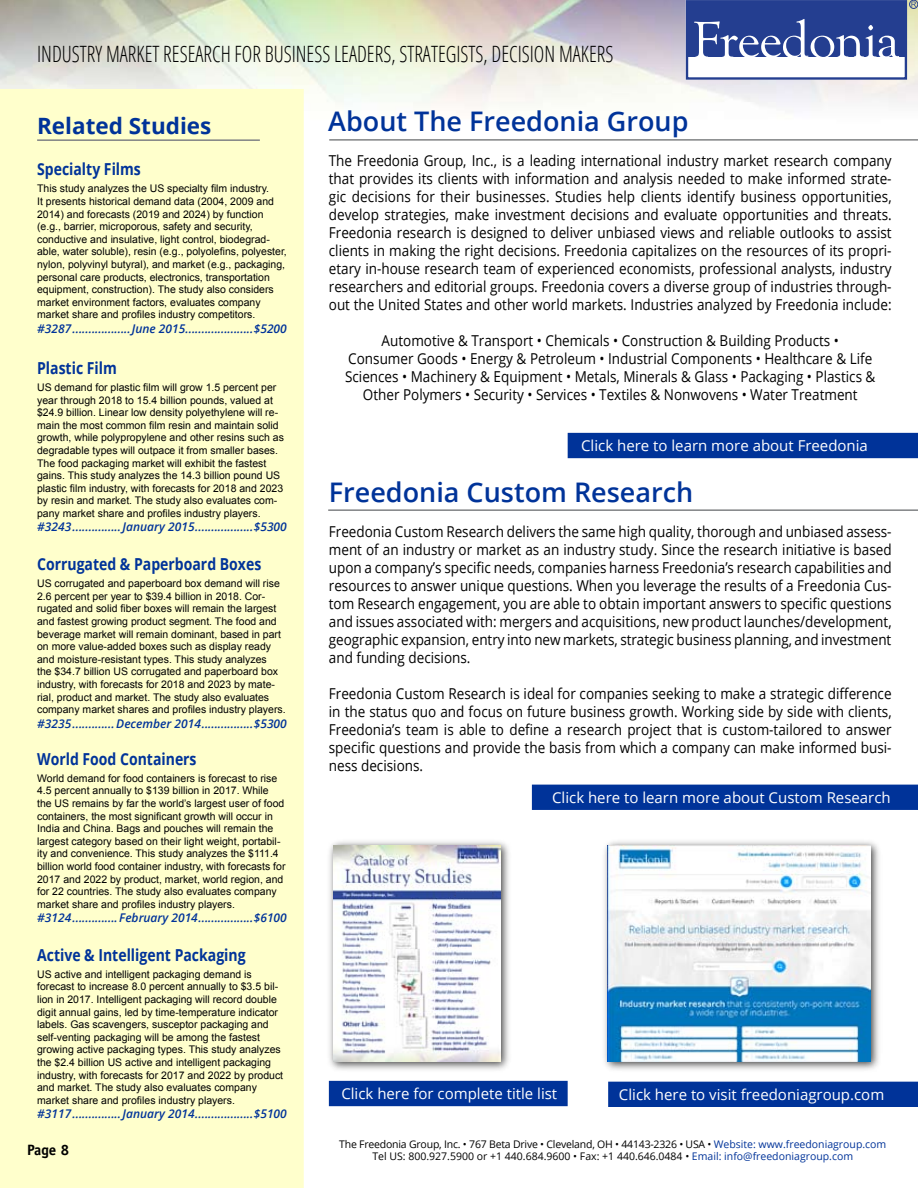
<style>
.page{position:relative;width:918px;height:1188px;background:#fff}
.page>*{position:absolute;margin:0;border:0;box-sizing:border-box;transform-origin:0 0}
.t1{font:600 27px "Open Sans";color:#039}
.t2{font:300 condensed 22.5px "Open Sans";color:#000;scale:.9 1}
.t3{font:700 22.5px "Open Sans";color:#039}
.t4{font:700 16.5px "Open Sans";color:#039;scale:.85 1}
.t5{font:15px/18px "Open Sans";color:#000;text-align:justify;scale:.9 1}
.t6{font:15px "Open Sans";color:#fff}
.t7{font:700 15px "Officina Sans";color:#000}
.t8{font:italic 600 12px "Open Sans";color:#039}
.t9{font:10.5px/12.6px "Arial";color:#000}
.t10{font:10.5px/12.6px "Open Sans";color:#000;text-align:center}
.s1{color:#039}
</style>
<div class="page">
<div style="left:0;top:89px;width:304px;height:1099px;background:#ffc"></div>
<hr style="left:329px;top:139px;width:589px;height:2px;background:#808284">
<hr style="left:37px;top:139px;width:223px;height:2px;background:#808284">
<div style="left:686px;top:0;width:221px;height:80px;border:2px solid #243e90"></div>
<div style="left:687px;top:1px;width:218px;height:56px;background:#243e90"></div>
<svg style="left:694px;top:19px;width:205px;height:38px"></svg>
<div style="left:909px;top:0;width:9px;height:9px;border:1px solid #243e90;border-radius:50%"></div>
<svg style="left:911px;top:2px;width:5px;height:5px"></svg>
<hr style="left:328px;top:509px;width:590px;height:2px;background:#808284">
<div style="left:568px;top:433px;width:350px;height:25px;background:#039"></div>
<div style="left:533px;top:785px;width:385px;height:24px;background:#039"></div>
<div style="left:532px;top:785px;width:386px;height:25px;border:2px solid #039"></div>
<div style="left:330px;top:1082px;width:237px;height:23px;background:#039"></div>
<div style="left:329px;top:1081px;width:239px;height:25px;border:2px solid #039"></div>
<div style="left:609px;top:1082px;width:309px;height:24px;background:#039"></div>
<div style="left:608px;top:1082px;width:310px;height:25px;border:2px solid #039"></div>
<div style="left:600px;top:838px;width:282px;height:236px;background:#000;opacity:.75"></div>
<img style="left:608px;top:846px;width:263px;height:216px">
<div style="left:326px;top:838px;width:187px;height:235px;background:#000;opacity:.75"></div>
<img style="left:334px;top:845px;width:167px;height:216px">
<div style="left:456px;top:892px;width:36px;height:6px;background:#2d4999"></div>
<h2 class="t2" style="left:37px;top:39px;width:642px">INDUSTRY MARKET RESEARCH FOR BUSINESS LEADERS, STRATEGISTS, DECISION MAKERS</h2>
<h2 class="t3" style="left:37px;top:110px;width:176px">Related Studies</h2>
<h3 class="t4" style="left:37px;top:158px;width:124px">Specialty Films</h3>
<p class="t9" style="left:37px;top:182px;width:251px">This study analyzes the US specialty film industry.<br>It presents historical demand data (2004, 2009 and 2014) and forecasts (2019 and 2024) by function (e.g., barrier, microporous, safety and security, conductive and insulative, light control, biodegrad&shy;able, water soluble), resin (e.g., polyolefins, polyester, nylon, polyvinyl butyral), and market (e.g., packaging, personal care products, electronics, transportation equipment, construction). The study also considers market environment factors, evaluates company market share and profiles industry competitors.</p>
<p class="t8" style="left:37px;top:320px;width:251px">#3287..................June 2015.....................$5200</p>
<h3 class="t4" style="left:37px;top:356px;width:95px">Plastic Film</h3>
<p class="t9" style="left:37px;top:381px;width:248px">US demand for plastic film will grow 1.5 percent per year through 2018 to 15.4 billion pounds, valued at $24.9 billion. Linear low density polyethylene will re&shy;main the most common film resin and maintain solid growth, while polypropylene and other resins such as degradable types will outpace it from smaller bases.<br>The food packaging market will exhibit the fastest gains. This study analyzes the 14.3 billion pound US plastic film industry, with forecasts for 2018 and 2023 by resin and market. The study also evaluates com&shy;pany market share and profiles industry players.</p>
<p class="t8" style="left:37px;top:519px;width:251px">#3243...............January 2015..................$5300</p>
<h3 class="t4" style="left:37px;top:553px;width:265px">Corrugated &amp; Paperboard Boxes</h3>
<p class="t9" style="left:37px;top:577px;width:250px">US corrugated and paperboard box demand will rise 2.6 percent per year to $39.4 billion in 2018. Cor&shy;rugated and solid fiber boxes will remain the largest and fastest growing product segment. The food and beverage market will remain dominant, based in part on more value-added boxes such as display ready and moisture-resistant types. This study analyzes<br>the $34.7 billion US corrugated and paperboard box industry, with forecasts for 2018 and 2023 by mate&shy;rial, product and market. The study also evaluates company market shares and profiles industry players.</p>
<p class="t8" style="left:37px;top:715px;width:251px">#3235.............December 2014................$5300</p>
<h3 class="t4" style="left:37px;top:747px;width:189px">World Food Containers</h3>
<p class="t9" style="left:37px;top:772px;width:250px">World demand for food containers is forecast to rise 4.5 percent annually to $139 billion in 2017. While the US remains by far the world’s largest user of food containers, the most significant growth will occur in India and China. Bags and pouches will remain the largest category based on their light weight, portabil&shy;ity and convenience. This study analyzes the $111.4 billion world food container industry, with forecasts for 2017 and 2022 by product, market, world region, and for 22 countries. The study also evaluates company market share and profiles industry players.</p>
<p class="t8" style="left:37px;top:910px;width:251px">#3124..............February 2014.................$6100</p>
<h3 class="t4" style="left:37px;top:943px;width:247px">Active &amp; Intelligent Packaging</h3>
<p class="t9" style="left:37px;top:968px;width:248px">US active and intelligent packaging demand is forecast to increase 8.0 percent annually to $3.5 bil&shy;lion in 2017. Intelligent packaging will record double digit annual gains, led by time-temperature indicator labels. Gas scavengers, susceptor packaging and self-venting packaging will be among the fastest growing active packaging types. This study analyzes the $2.4 billion US active and intelligent packaging industry, with forecasts for 2017 and 2022 by product and market. The study also evaluates company market share and profiles industry players.</p>
<p class="t8" style="left:37px;top:1106px;width:251px">#3117...............January 2014..................$5100</p>
<h3 class="t7" style="left:27px;top:1140px;width:44px">Page 8</h3>
<h1 class="t1" style="left:328px;top:103px;width:362px">About The Freedonia Group</h1>
<p class="t5" style="left:329px;top:151px;width:627px">The Freedonia Group, Inc., is a leading international industry market research company that provides its clients with information and analysis needed to make informed strate&shy;gic decisions for their businesses. Studies help clients identify business opportunities, develop strategies, make investment decisions and evaluate opportunities and threats.<br>Freedonia research is designed to deliver unbiased views and reliable outlooks to assist clients in making the right decisions. Freedonia capitalizes on the resources of its propri&shy;etary in-house research team of experienced economists, professional analysts, industry researchers and editorial groups. Freedonia covers a diverse group of industries through&shy;out the United States and other world markets. Industries analyzed by Freedonia include:</p>
<p class="t5" style="left:345px;top:331px;width:591px;text-align:center">Automotive &amp; Transport • Chemicals • Construction &amp; Building Products •<br>Consumer Goods • Energy &amp; Petroleum • Industrial Components • Healthcare &amp; Life Sciences • Machinery &amp; Equipment • Metals, Minerals &amp; Glass • Packaging • Plastics &amp; Other Polymers • Security • Services • Textiles &amp; Nonwovens • Water Treatment</p>
<h3 class="t6" style="left:581px;top:435px;width:288px">Click here to learn more about Freedonia</h3>
<h1 class="t1" style="left:329px;top:474px;width:366px">Freedonia Custom Research</h1>
<p class="t5" style="left:329px;top:523px;width:627px">Freedonia Custom Research delivers the same high quality, thorough and unbiased assess&shy;ment of an industry or market as an industry study. Since the research initiative is based upon a company’s specific needs, companies harness Freedonia’s research capabilities and resources to answer unique questions. When you leverage the results of a Freedonia Cus&shy;tom Research engagement, you are able to obtain important answers to specific questions and issues associated with: mergers and acquisitions, new product launches/development, geographic expansion, entry into new markets, strategic business planning, and investment and funding decisions.</p>
<p class="t5" style="left:329px;top:685px;width:627px">Freedonia Custom Research is ideal for companies seeking to make a strategic difference in the status quo and focus on future business growth. Working side by side with clients, Freedonia’s team is able to define a research project that is custom-tailored to answer specific questions and provide the basis from which a company can make informed busi&shy;ness decisions.</p>
<h3 class="t6" style="left:552px;top:787px;width:340px">Click here to learn more about Custom Research</h3>
<h3 class="t6" style="left:341px;top:1083px;width:217px">Click here for complete title list</h3>
<h3 class="t6" style="left:619px;top:1084px;width:267px">Click here to visit freedoniagroup.com</h3>
<p class="t10" style="left:339px;top:1137px;width:549px">The Freedonia Group, Inc. • 767 Beta Drive • Cleveland, OH • 44143-2326 • USA • <span class="s1">Website: www.freedoniagroup.com<br></span>Tel US: 800.927.5900 or +1 440.684.9600 • Fax: +1 440.646.0484 • <span class="s1">Email: info@freedoniagroup.com</span></p>
</div>
